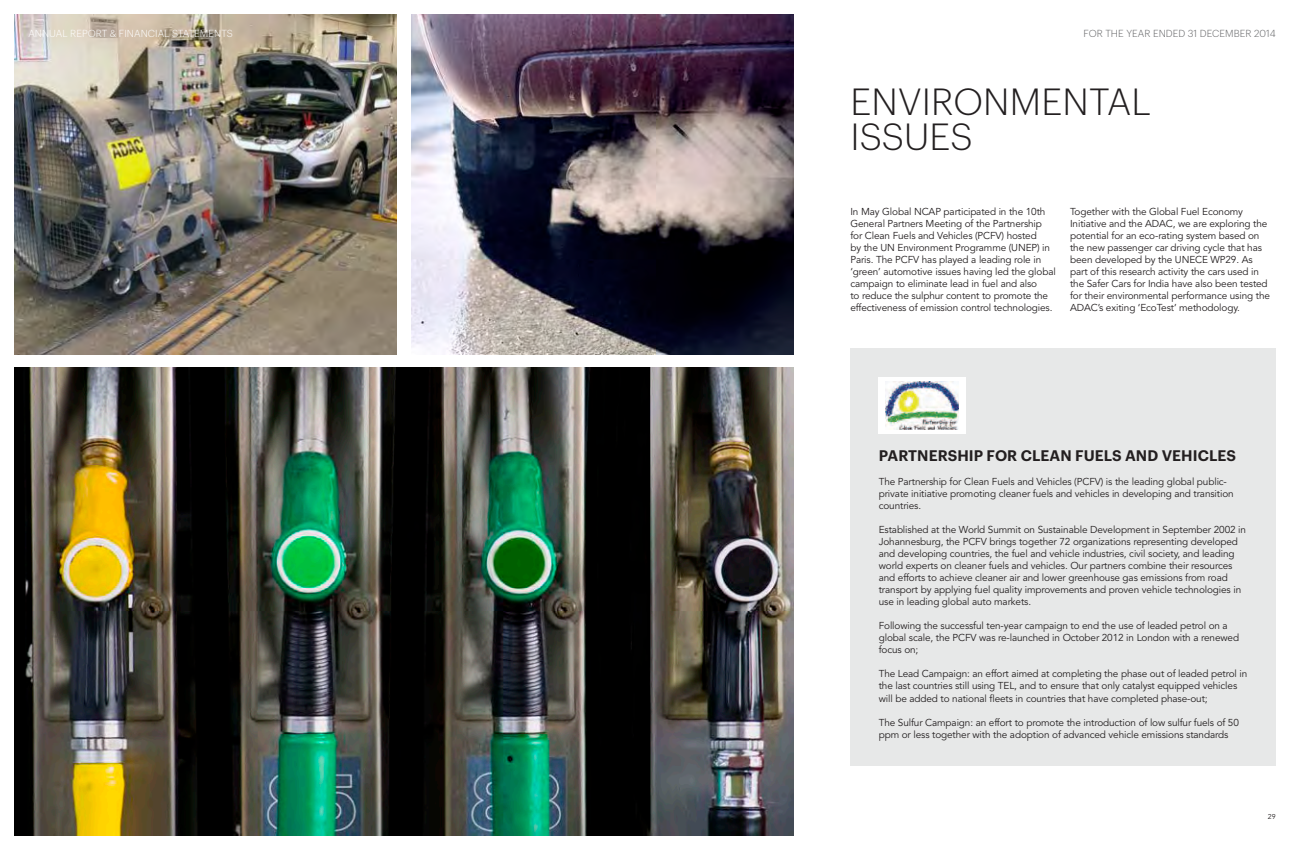
<style>
.page{position:relative;width:1304px;height:851px;background:#fff}
.page>*{position:absolute;margin:0;border:0;box-sizing:border-box;transform-origin:0 0}
.t1{font:300 37px/35px "Graphik";letter-spacing:.005em;color:#231f20}
.t2{font:600 15px "Graphik";letter-spacing:.005em;color:#231f20}
.t3{font:10px/12px "Avenir LT Std";letter-spacing:-.01em;color:#231f20}
.t4{font:300 10px "Graphik";letter-spacing:.005em;color:#fff}
.t5{font:300 10px "Graphik";letter-spacing:.005em;color:#636466}
.t6{font:7px "Avenir LT Std";color:#231f20}
</style>
<div class="page">
<img style="left:14px;top:14px;width:383px;height:340px">
<div style="left:850px;top:348px;width:426px;height:417px;background:#e7e8e8"></div>
<div style="left:879px;top:377px;width:87px;height:56px;background:#fff"></div>
<img style="left:886px;top:381px;width:73px;height:48px">
<img style="left:14px;top:367px;width:780px;height:468px">
<img style="left:411px;top:14px;width:383px;height:340px">
<p class="t4" style="left:28px;top:26px;width:205px">ANNUAL REPORT &amp; FINANCIAL STATEMENTS</p>
<p class="t5" style="left:1083px;top:26px;width:194px">FOR THE YEAR ENDED 31 DECEMBER 2014</p>
<h1 class="t1" style="left:850px;top:82px;width:302px">ENVIRONMENTAL<br>ISS</h1>
<h1 class="t1" style="left:904px;top:117px;width:65px">UES</h1>
<p class="t3" style="left:850px;top:205px;width:207px">In May Global N CAP participated in the 10th General Partners Meeting of the Partnership for Clean Fuels and Vehicles (PCFV) hosted<br>by the UN Environment Programme (UNEP) in Paris. The PCFV has played a leading role in ‘green’ automotive issues having led the global campaign to eliminate lead in fuel and also<br>to reduce the sulphur content to promote the effectiveness of emission control technologies.</p>
<p class="t3" style="left:1070px;top:205px;width:201px">Together with the Global Fuel Economy Initiative and the ADAC, we are exploring the potential for an eco-rating system based on the new passenger car driving cycle that has been developed by the UNECE WP29. As part of this research activity the cars used in the Safer Cars for India have also been tested for their environmental performance using the ADAC’s exiting ‘EcoTest’ methodology.</p>
<h2 class="t2" style="left:879px;top:444px;width:40px">PARTNE</h2>
<h2 class="t2" style="left:938px;top:444px;width:290px">RSHIP FOR CLEAN FUELS AND VEHICLES</h2>
<p class="t3" style="left:879px;top:476px;width:356px">The Partnership for Clean Fuels and Vehicles (PCFV) is the leading global public&shy;private initiative promoting cleaner fuels and vehicles in developing and transition countries.</p>
<p class="t3" style="left:879px;top:524px;width:369px">Established at the World Summit on Sustainable Development in September 2002 in Johannesburg, the PCFV brings together 72 organizations representing developed and developing countries, the fuel and vehicle industries, civil society, and leading world experts on cleaner fuels and vehicles. Our partners combine their resources and efforts to achieve cleaner air and lower greenhouse gas emissions from road transport by applying fuel quality improvements and proven vehicle technologies in use in leading global auto markets.</p>
<p class="t3" style="left:879px;top:620px;width:362px">Following the successful ten-year campaign to end the use of leaded petrol on a global scale, the PCFV was re-launched in October 2012 in London with a renewed focus on;</p>
<p class="t3" style="left:879px;top:668px;width:370px">The Lead Campaign: an effort aimed at completing the phase out of leaded petrol in the last countries still using TE L, and to ensure that only catalyst equipped vehicles will be added to national fleets in countries that have completed phase-out;</p>
<p class="t3" style="left:879px;top:716px;width:362px">The Sulfur Campaign: an effort to promote the introduction of low sulfur fuels of 50 ppm or less together with the adoption of advanced vehicle emissions standards</p>
<p class="t6" style="left:1268px;top:812px;width:9px">29</p>
</div>
